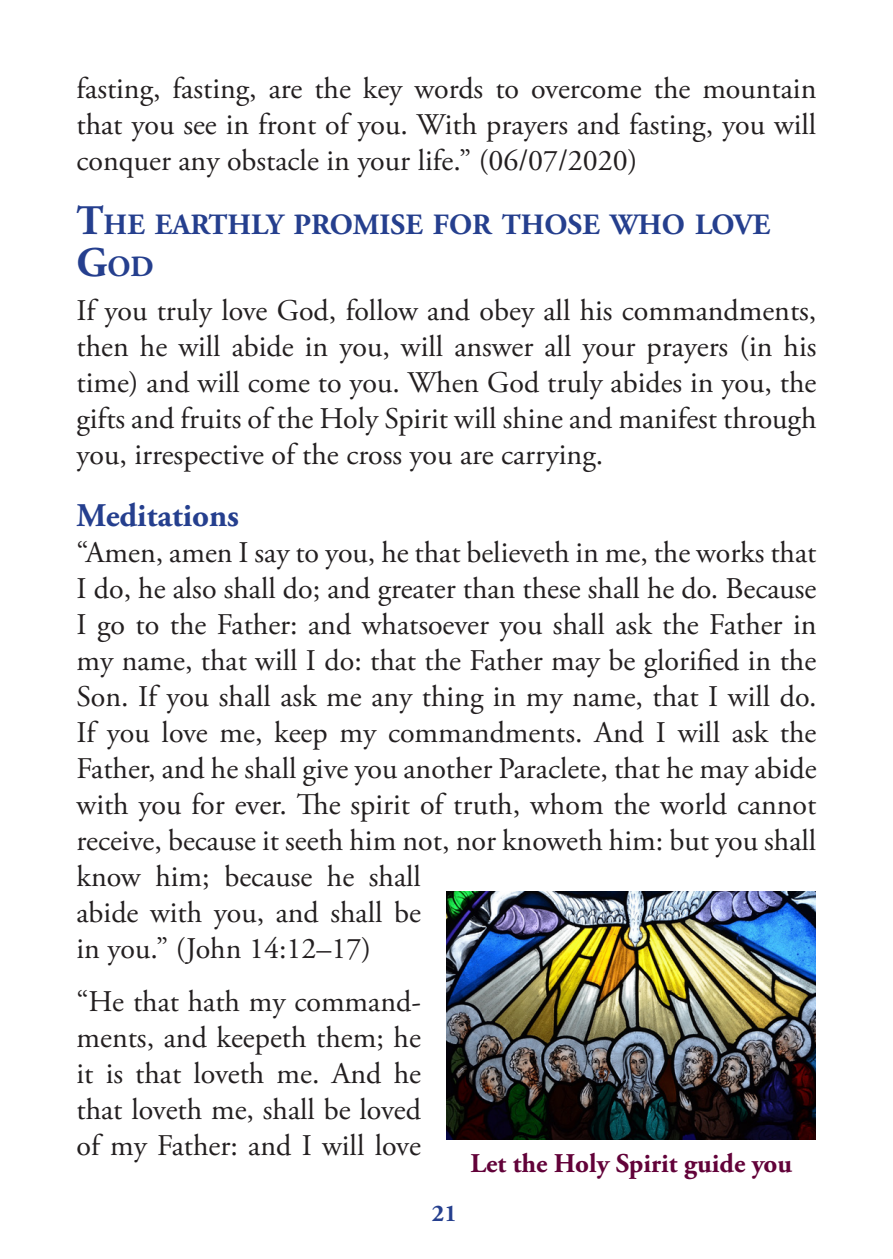
<style>
.page{position:relative;width:893px;height:1259px;background:#fff}
.page>*{position:absolute;margin:0;border:0;box-sizing:border-box;transform-origin:0 0}
.C-heading{font:700 33px "Adobe Garamond Pro";color:#253f8e}
.Running_text{font:30px/36px "Adobe Garamond Pro";color:#231f20;text-align:justify}
.A-heading{font:700 29.4px/42px "Adobe Garamond Pro";color:#253f8e}
.Label{font:700 27px "Adobe Garamond Pro";color:#620239}
.t1{font:700 24px "Adobe Garamond Pro";color:#253f8e}
.s1{font-size:42px}
</style>
<div class="page">
<img style="left:446px;top:892px;width:370px;height:248px">
<p class="Running_text" style="left:77px;top:72px;width:741px">fasting, fasting, are the key words to overcome the mountain that you see in front of you. With prayers and fasting, you will conquer any obstacle in your life.” (06/07/2020)</p>
<p class="A-heading" style="left:77px;top:204px;width:695px"><span class="s1">T</span>HE EARTHLY PROMISE FOR THOSE WHO LOVE<br><span class="s1">G</span>OD</p>
<p class="Running_text" style="left:77px;top:294px;width:741px">If you truly love God, follow and obey all his commandments, then he will abide in you, will answer all your prayers (in his time) and will come to you. When God truly abides in you, the gifts and fruits of the Holy Spirit will shine and manifest through you, irrespective of the cross you are carrying.</p>
<p class="C-heading" style="left:77px;top:496px;width:164px">Meditations</p>
<p class="Running_text" style="left:77px;top:535px;width:742px;text-align:left">“Amen, amen I say to you, he that believeth in me, the works that I do, he also shall do; and greater than these shall he do. Because I go to the Father: and whatsoever you shall ask the Father in my name, that will I do: that the Father may be glorified in the Son. If you shall ask me any thing in my name, that I will do.<br>If you love me, keep my commandments. And I will ask the Father, and he shall give you another Paraclete, that he may abide with you for ever. The spirit of truth, whom the world cannot receive, because it seeth him not, nor knoweth him: but you shall know him; because he shall<br>abide with you, and shall be<br>in you.” (John 14:12–17)</p>
<p class="Running_text" style="left:77px;top:984px;width:346px">“He that hath my command&shy;ments, and keepeth them; he it is that loveth me. And he that loveth me, shall be loved of my Father: and I will love</p>
<p class="Label" style="left:470px;top:1147px;width:323px">Let the Holy Spirit guide you</p>
<p class="t1" style="left:432px;top:1199px;width:26px">21</p>
</div>
